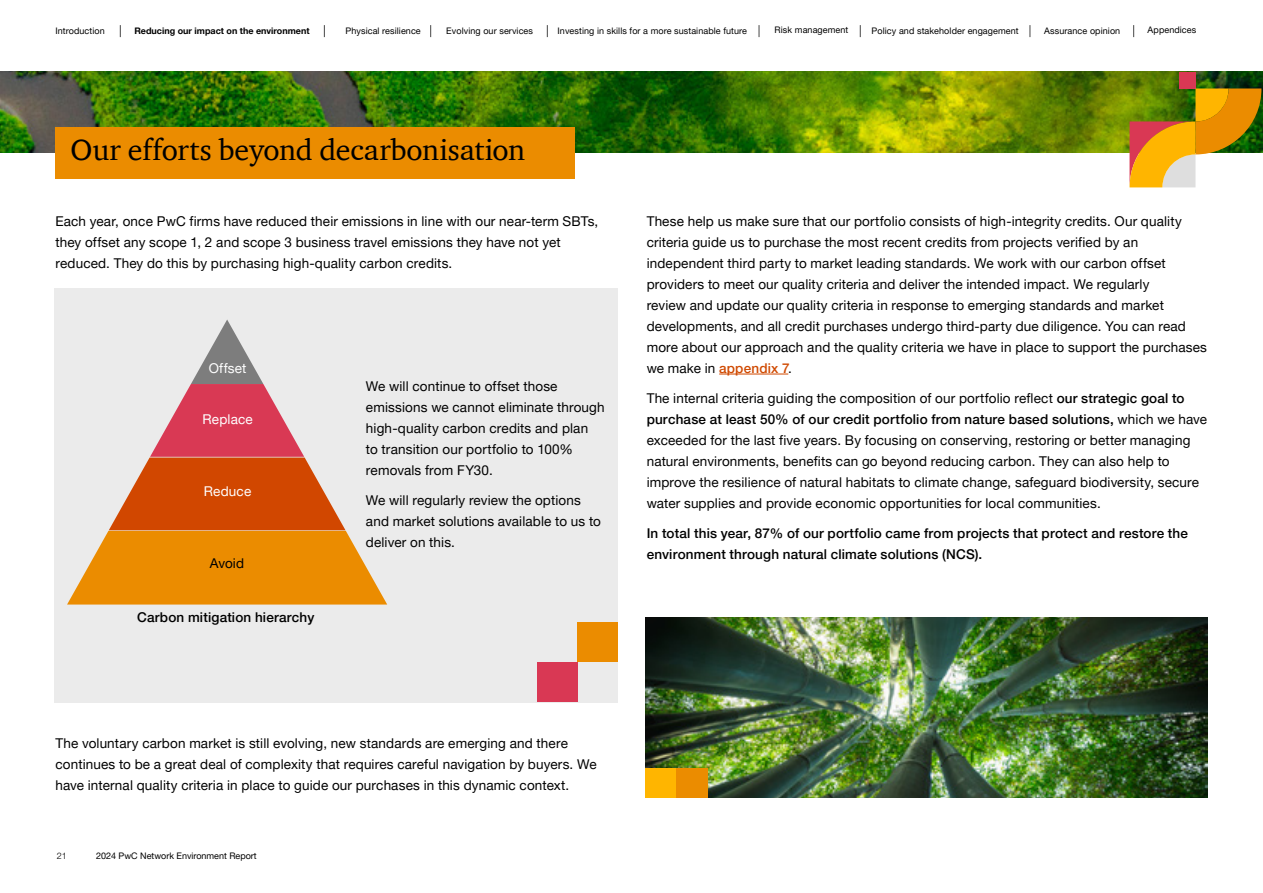
<style>
.page{position:relative;width:1263px;height:893px;background:#fff}
.page>*{position:absolute;margin:0;border:0;box-sizing:border-box;transform-origin:0 0}
.t1{font:30px "ITC Charter Com";letter-spacing:-.005em;color:#000}
.t2{font:13.5px/21px "Helvetica Neue LT Pro";letter-spacing:.01em;color:#000}
.t3{font:500 13.5px/21px "Helvetica Neue LT Pro";letter-spacing:.01em;color:#000}
.t4{font:13.5px "Helvetica Neue LT Pro";letter-spacing:.01em;color:#fff}
.t5{font:9px "Helvetica Neue LT Pro";letter-spacing:.01em;color:#000}
.t6{font:700 9px "Helvetica Neue LT Pro";color:#000}
.t7{font:300 9px "Helvetica Neue LT Pro";color:#000}
.s1{font-weight:500;color:#d04a02}
.s2{font-weight:500}
</style>
<div class="page">
<svg style="left:120px;top:25px;width:1px;height:12px"></svg>
<svg style="left:324px;top:25px;width:1px;height:12px"></svg>
<svg style="left:430px;top:25px;width:1px;height:12px"></svg>
<svg style="left:547px;top:25px;width:1px;height:12px"></svg>
<svg style="left:759px;top:25px;width:1px;height:12px"></svg>
<svg style="left:860px;top:25px;width:1px;height:12px"></svg>
<svg style="left:1029px;top:25px;width:1px;height:12px"></svg>
<svg style="left:1133px;top:25px;width:1px;height:12px"></svg>
<div style="left:54px;top:288px;width:563px;height:414px;background:#ebebeb"></div>
<hr style="left:719px;top:374px;width:69px;height:1px;background:#d04a02">
<img style="left:0;top:72px;width:1263px;height:80px">
<div style="left:1179px;top:72px;width:16px;height:16px;background:#d93854"></div>
<svg style="left:1129px;top:88px;width:132px;height:99px"></svg>
<div style="left:55px;top:128px;width:519px;height:50px;background:#eb8c00"></div>
<img style="left:646px;top:618px;width:562px;height:180px">
<div style="left:577px;top:622px;width:40px;height:40px;background:#eb8c00"></div>
<div style="left:537px;top:662px;width:40px;height:40px;background:#d93854"></div>
<svg style="left:67px;top:320px;width:320px;height:285px"></svg>
<div style="left:202px;top:559px;width:50px;height:20px;background:#eb8c00"></div>
<div style="left:202px;top:487px;width:51px;height:20px;background:#d14700"></div>
<div style="left:196px;top:415px;width:64px;height:20px;background:#d93954"></div>
<div style="left:645px;top:768px;width:31px;height:30px;background:#ffb500"></div>
<div style="left:676px;top:768px;width:31px;height:30px;background:#eb8c00"></div>
<p class="t5" style="left:55px;top:26px;width:51px">Introduction</p>
<p class="t5" style="left:141px;top:25px;width:128px">Reducing our impact on the en</p>
<p class="t5" style="left:345px;top:25px;width:77px">Physical resilience</p>
<p class="t5" style="left:446px;top:25px;width:88px">Evolving our services</p>
<p class="t5" style="left:557px;top:25px;width:191px">Investing in skills for a more sustainable future</p>
<p class="t5" style="left:775px;top:25px;width:75px">Risk management</p>
<p class="t5" style="left:871px;top:25px;width:149px">Policy and stakeholder engagement</p>
<p class="t5" style="left:1044px;top:25px;width:77px">Assurance opinion</p>
<p class="t5" style="left:1148px;top:25px;width:50px">Appendices</p>
<p class="t6" style="left:134px;top:25px;width:177px">Reducing our impact on the environment</p>
<h1 class="t1" style="left:70px;top:132px;width:456px">Our efforts beyond decarbonisation</h1>
<p class="t2" style="left:55px;top:210px;width:544px">Each year, once PwC firms have reduced their emissions in line with our near-term SBTs, they offset any scope 1, 2 and scope 3 business travel emissions they have not yet reduced. They do this by purchasing high-quality carbon credits.</p>
<p class="t4" style="left:209px;top:360px;width:39px">Offset</p>
<p class="t4" style="left:203px;top:411px;width:52px">Replace</p>
<p class="t4" style="left:204px;top:483px;width:49px">Reduce</p>
<p class="t2" style="left:210px;top:553px;width:36px">Avoid</p>
<p class="t3" style="left:137px;top:607px;width:179px">Carbon mitigation hierarchy</p>
<p class="t2" style="left:366px;top:375px;width:240px">We will continue to offset those emissions we cannot eliminate through high-quality carbon credits and plan<br>to transition our portfolio to 100% removals from FY30.</p>
<p class="t2" style="left:366px;top:489px;width:237px">We will regularly review the options and market solutions available to us to deliver on this.</p>
<p class="t2" style="left:647px;top:210px;width:562px">These help us make sure that our portfolio consists of high-integrity credits. Our quality criteria guide us to purchase the most recent credits from projects verified by an independent third party to market leading standards. We work with our carbon offset providers to meet our quality criteria and deliver the intended impact. We regularly<br>review and update our quality criteria in response to emerging standards and market developments, and all credit purchases undergo third-party due diligence. You can read more about our approach and the quality criteria we have in place to support the purchases we make in <span class="s1">appendix 7</span>.</p>
<p class="t2" style="left:647px;top:387px;width:562px">The internal criteria guiding the composition of our portfolio reflect <span class="s2">our strategic goal to purchase at least 50% of our credit portfolio from nature based solutions,</span> which we have exceeded for the last five years. By focusing on conserving, restoring or better managing natural environments, benefits can go beyond reducing carbon. They can also help to improve the resilience of natural habitats to climate change, safeguard biodiversity, secure water supplies and provide economic opportunities for local communities.</p>
<p class="t3" style="left:647px;top:522px;width:543px">In total this year, 87% of our portfolio came from projects that protect and restore the environment through natural climate solutions (NCS).</p>
<p class="t2" style="left:55px;top:732px;width:543px">The voluntary carbon market is still evolving, new standards are emerging and there continues to be a great deal of complexity that requires careful navigation by buyers. We have internal quality criteria in place to guide our purchases in this dynamic context.</p>
<p class="t7" style="left:57px;top:851px;width:12px">21</p>
<p class="t5" style="left:96px;top:851px;width:162px">2024 PwC Network Environment Report</p>
</div>
